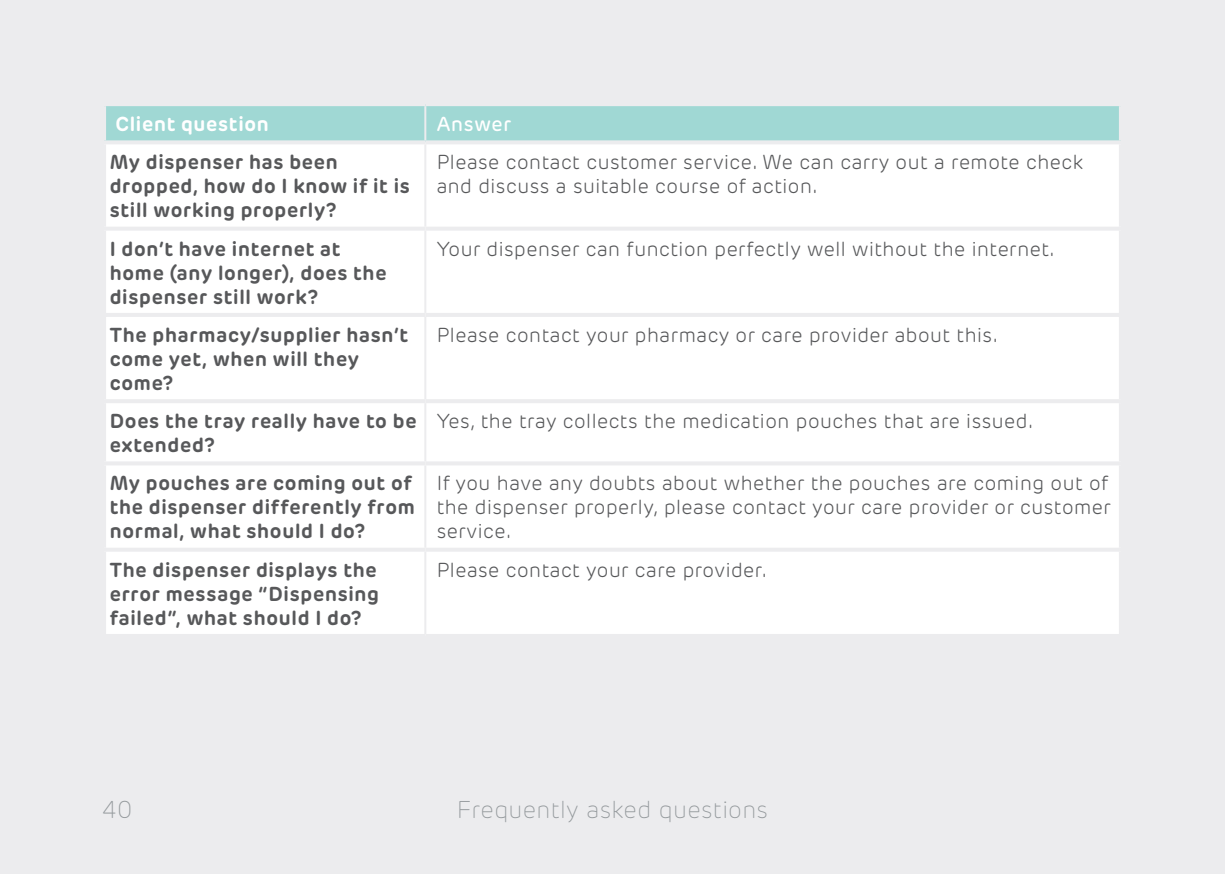
<style>
.page{position:relative;width:1225px;height:874px;background:#fff}
.page>*{position:absolute;margin:0;border:0;box-sizing:border-box;transform-origin:0 0}
.t1{font:200 24px "New Rubrik";letter-spacing:.01em;color:#94999c}
.t2{font:300 20px/24px "New Rubrik";letter-spacing:.025em;color:#57585a}
.t3{font:700 20px/24px "New Rubrik";letter-spacing:.035em;color:#57585a}
.t4{font:700 20px "New Rubrik";letter-spacing:.035em;color:#fff}
.t5{font:500 20px "New Rubrik";letter-spacing:.035em;color:#fff}
</style>
<div class="page">
<div style="left:0;top:0;width:1225px;height:873px;background:#ececee"></div>
<div style="left:106px;top:106px;width:1013px;height:34px;background:#a0d8d4"></div>
<div style="left:106px;top:144px;width:1013px;height:489px;background:#fff"></div>
<svg style="left:104px;top:140px;width:321px;height:1px"></svg>
<svg style="left:425px;top:140px;width:696px;height:2px"></svg>
<hr style="left:102px;top:226px;width:323px;height:4px;background:#ececee">
<hr style="left:425px;top:226px;width:698px;height:4px;background:#ececee">
<hr style="left:102px;top:313px;width:323px;height:4px;background:#ececee">
<hr style="left:425px;top:313px;width:698px;height:4px;background:#ececee">
<hr style="left:102px;top:399px;width:323px;height:4px;background:#ececee">
<hr style="left:425px;top:399px;width:698px;height:4px;background:#ececee">
<hr style="left:102px;top:461px;width:323px;height:4px;background:#ececee">
<hr style="left:425px;top:461px;width:698px;height:4px;background:#ececee">
<svg style="left:106px;top:547px;width:319px;height:4px"></svg>
<svg style="left:425px;top:547px;width:694px;height:4px"></svg>
<svg style="left:106px;top:633px;width:318px;height:1px"></svg>
<svg style="left:426px;top:633px;width:693px;height:1px"></svg>
<hr style="left:424px;top:106px;width:2px;height:34px;background:#ececee">
<hr style="left:424px;top:144px;width:2px;height:82px;background:#ececee">
<hr style="left:424px;top:230px;width:2px;height:83px;background:#ececee">
<hr style="left:424px;top:317px;width:2px;height:82px;background:#ececee">
<hr style="left:424px;top:403px;width:2px;height:58px;background:#ececee">
<hr style="left:424px;top:465px;width:2px;height:82px;background:#ececee">
<hr style="left:424px;top:551px;width:2px;height:82px;background:#ececee">
<p class="t4" style="left:115px;top:111px;width:155px">Client question</p>
<p class="t5" style="left:437px;top:112px;width:76px">Answer</p>
<p class="t3" style="left:110px;top:150px;width:302px">My dispenser has been dropped, how do I know if it is still working properly?</p>
<p class="t2" style="left:437px;top:150px;width:648px">Please contact customer service. We can carry out a remote check and discuss a suitable course of action.</p>
<p class="t3" style="left:110px;top:236px;width:278px">I don’t have internet at home (any longer), does the dispenser still work?</p>
<p class="t2" style="left:437px;top:236px;width:619px">Your dispenser can function perfectly well without the internet.</p>
<p class="t3" style="left:110px;top:322px;width:300px">The pharmacy/supplier hasn’t come yet, when will they come?</p>
<p class="t2" style="left:437px;top:322px;width:562px">Please contact your pharmacy or care provider about this.</p>
<p class="t3" style="left:110px;top:409px;width:308px">Does the tray really have to be extended?</p>
<p class="t2" style="left:437px;top:409px;width:598px">Yes, the tray collects the medication pouches that are issued.</p>
<p class="t3" style="left:110px;top:471px;width:307px">My pouches are coming out of the dispenser differently from normal, what should I do?</p>
<p class="t2" style="left:437px;top:471px;width:676px">If you have any doubts about whether the pouches are coming out of the dispenser properly, please contact your care provider or customer service.</p>
<p class="t3" style="left:110px;top:557px;width:271px;text-align:justify">The dispenser displays the error message “Dispensing failed”, what should I do?</p>
<p class="t2" style="left:437px;top:557px;width:332px">Please contact your care provider.</p>
<p class="t1" style="left:102px;top:795px;width:31px">40</p>
<p class="t1" style="left:457px;top:795px;width:313px">Frequently asked questions</p>
</div>
